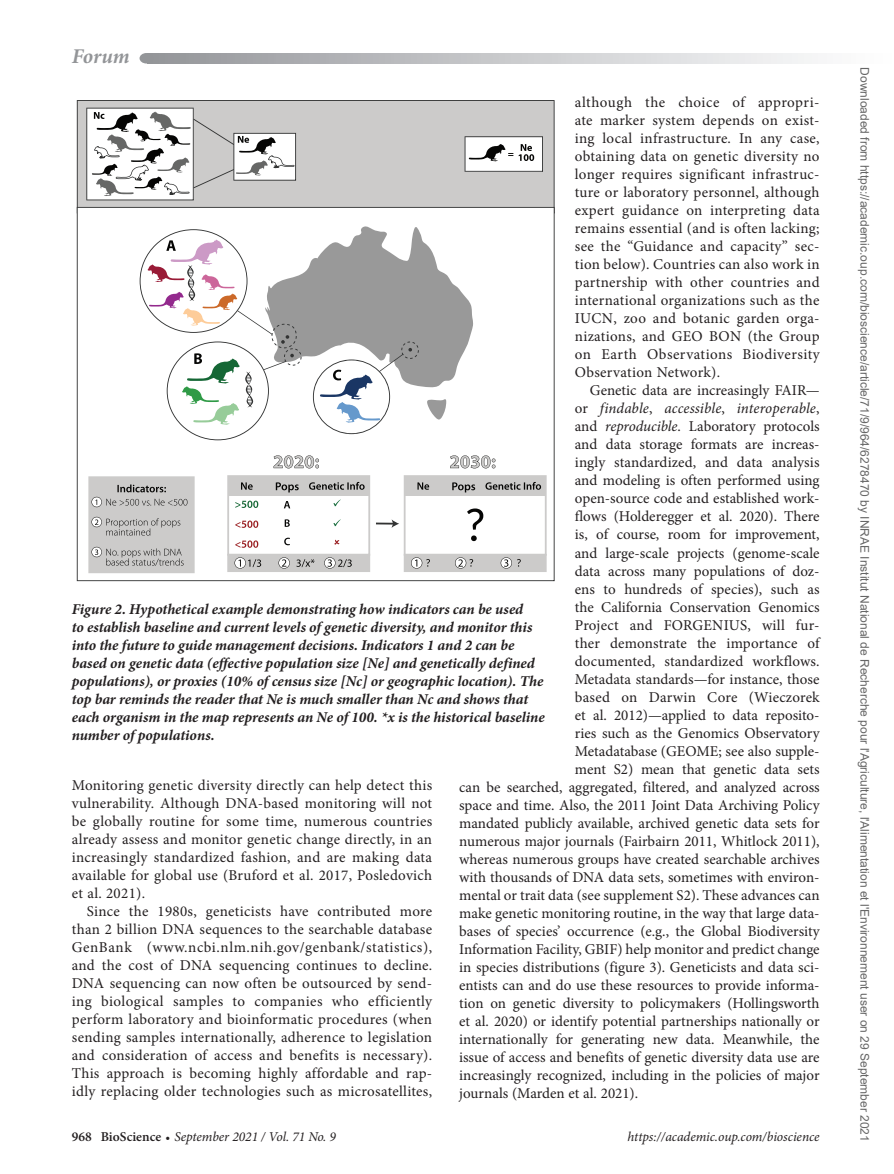
<style>
.page{position:relative;width:894px;height:1174px;background:#fff}
.page>*{position:absolute;margin:0;border:0;box-sizing:border-box;transform-origin:0 0}
.t1{font:italic 700 21px "Minion Pro";letter-spacing:-.005em;color:#939598}
.Para{font:15px/18px "Minion Pro";color:#231f20;text-align:justify}
.FigCaption{font:italic 700 15px/18px "Minion Pro";letter-spacing:-.005em;color:#231f20}
.Para-2{font:italic 15px "Minion Pro";letter-spacing:.005em;color:#231f20}
.t2{font:italic 13.5px "Minion Pro";letter-spacing:-.005em;color:#231f20}
.t3{font:12px "Arial";color:#666}
.s1{font-style:normal}
.s2{font-style:italic}
.s3{font-weight:600;font-style:normal}
.s4{font-weight:600;font-style:normal;font-size:12px}
</style>
<div class="page">
<svg style="left:149px;top:53px;width:663px;height:11px;background:#c5c6c8"></svg>
<div style="left:139px;top:53px;width:14px;height:11px;background:#939598;border-radius:50%"></div>
<div style="left:77px;top:100px;width:477px;height:107px;background:#cccbca"></div>
<svg style="left:77px;top:207px;width:477px;height:374px"></svg>
<svg style="left:139px;top:226px;width:334px;height:214px"></svg>
<svg style="left:464px;top:136px;width:78px;height:36px"></svg>
<svg style="left:273px;top:455px;width:46px;height:13px"></svg>
<svg style="left:450px;top:455px;width:45px;height:13px"></svg>
<svg style="left:88px;top:476px;width:106px;height:97px;background:#c0bfbe"></svg>
<svg style="left:227px;top:475px;width:143px;height:97px"></svg>
<svg style="left:376px;top:475px;width:170px;height:97px"></svg>
<svg style="left:86px;top:108px;width:210px;height:92px"></svg>
<h1 class="t1" style="left:72px;top:41px;width:59px">Forum</h1>
<p class="Para" style="left:574px;top:94px;width:246px">although the choice of appropri&shy;ate marker system depends on exist&shy;ing local infrastructure. In any case, obtaining data on genetic diversity no longer requires significant infrastruc&shy;ture or laboratory personnel, although expert guidance on interpreting data remains essential (and is often lacking; see the “Guidance and capacity” sec&shy;tion below). Countries can also work in partnership with other countries and international organizations such as the IUCN, zoo and botanic garden orga&shy;nizations, and GEO BON (the Group on Earth Observations Biodiversity Observation Network).</p>
<p class="Para" style="left:589px;top:382px;width:231px">Genetic data are increasingly FAIR—</p>
<p class="Para-2" style="left:574px;top:398px;width:246px"><span class="s1">or</span> findable<span class="s1">,</span> accessible<span class="s1">,</span> interoperable<span class="s1">,</span></p>
<p class="Para" style="left:574px;top:418px;width:246px">and <span class="s2">reproducible</span>. Laboratory protocols</p>
<p class="Para" style="left:574px;top:436px;width:246px">and data storage formats are increas-</p>
<p class="Para" style="left:574px;top:454px;width:246px">ingly standardized, and data analysis</p>
<p class="Para" style="left:574px;top:472px;width:246px">and modeling is often performed using</p>
<p class="Para" style="left:574px;top:490px;width:246px">open-source code and established work-</p>
<p class="Para" style="left:574px;top:508px;width:246px">flows (Holderegger et al. 2020). There</p>
<p class="Para" style="left:574px;top:526px;width:246px">is, of course, room for improvement,</p>
<p class="Para" style="left:574px;top:544px;width:246px">and large-scale projects (genome-scale</p>
<p class="Para" style="left:574px;top:562px;width:246px">data across many populations of doz-</p>
<p class="Para" style="left:574px;top:580px;width:246px">ens to hundreds of species), such as</p>
<p class="Para" style="left:574px;top:598px;width:246px">the California Conservation Genomics</p>
<p class="Para" style="left:574px;top:616px;width:246px">Project and FORGENIUS, will fur-</p>
<p class="Para" style="left:574px;top:634px;width:246px">ther demonstrate the importance of</p>
<p class="Para" style="left:574px;top:652px;width:246px">documented, standardized workflows.</p>
<p class="Para" style="left:574px;top:670px;width:246px">Metadata standards—for instance, those</p>
<p class="Para" style="left:574px;top:688px;width:246px">based on Darwin Core (Wieczorek</p>
<p class="Para" style="left:574px;top:706px;width:246px">et al. 2012)—applied to data reposito-</p>
<p class="Para" style="left:574px;top:724px;width:246px">ries such as the Genomics Observatory</p>
<p class="Para" style="left:574px;top:742px;width:246px">Metadatabase (GEOME; see also supple-</p>
<p class="Para" style="left:574px;top:760px;width:246px">ment S2) mean that genetic data sets</p>
<p class="Para" style="left:459px;top:778px;width:362px">can be searched, aggregated, filtered, and analyzed across</p>
<p class="Para" style="left:459px;top:796px;width:362px">space and time. Also, the 2011 Joint Data Archiving Policy</p>
<p class="Para" style="left:459px;top:814px;width:361px">mandated publicly available, archived genetic data sets for</p>
<p class="Para" style="left:459px;top:832px;width:362px">numerous major journals (Fairbairn 2011, Whitlock 2011),</p>
<p class="Para" style="left:459px;top:850px;width:361px">whereas numerous groups have created searchable archives</p>
<p class="Para" style="left:459px;top:868px;width:362px">with thousands of DNA data sets, sometimes with environ-</p>
<p class="Para" style="left:459px;top:886px;width:361px">mental or trait data (see supplement S2). These advances can</p>
<p class="Para" style="left:459px;top:904px;width:362px">make genetic monitoring routine, in the way that large data-</p>
<p class="Para" style="left:459px;top:922px;width:361px">bases of species’ occurrence (e.g., the Global Biodiversity</p>
<p class="Para" style="left:459px;top:940px;width:362px">Information Facility, GBIF) help monitor and predict change</p>
<p class="Para" style="left:459px;top:958px;width:362px">in species distributions (figure 3). Geneticists and data sci-</p>
<p class="Para" style="left:459px;top:976px;width:362px">entists can and do use these resources to provide informa-</p>
<p class="Para" style="left:459px;top:994px;width:362px">tion on genetic diversity to policymakers (Hollingsworth</p>
<p class="Para" style="left:459px;top:1012px;width:362px">et al. 2020) or identify potential partnerships nationally or</p>
<p class="Para" style="left:459px;top:1030px;width:361px">internationally for generating new data. Meanwhile, the</p>
<p class="Para" style="left:459px;top:1048px;width:361px">issue of access and benefits of genetic diversity data use are</p>
<p class="Para" style="left:459px;top:1066px;width:361px">increasingly recognized, including in the policies of major</p>
<p class="Para" style="left:459px;top:1084px;width:180px">journals (Marden et al. 2021).</p>
<p class="FigCaption" style="left:72px;top:600px;width:474px">Figure 2. Hypothetical example demonstrating how indicators can be used<br>to establish baseline and current levels of genetic diversity, and monitor this into the future to guide management decisions. Indicators 1 and 2 can be based on genetic data (effective population size [Ne] and genetically defined populations), or proxies (10% of census size [Nc] or geographic location). The top bar reminds the reader that Ne is much smaller than Nc and shows that each organism in the map represents an Ne of 100. *x is the historical baseline number of populations.</p>
<h2 class="Para" style="left:72px;top:776px;width:362px">Monitoring genetic diversity directly can help detect this vulnerability. Although DNA-based monitoring will not be globally routine for some time, numerous countries already assess and monitor genetic change directly, in an increasingly standardized fashion, and are making data available for global use (Bruford et al. 2017, Posledovich et al. 2021).</h2>
<p class="Para" style="left:72px;top:902px;width:362px;text-indent:15px">Since the 1980s, geneticists have contributed more than 2 billion DNA sequences to the searchable database GenBank (www.ncbi.nlm.nih.gov/genbank/statistics), and the cost of DNA sequencing continues to decline.<br>DNA sequencing can now often be outsourced by send&shy;ing biological samples to companies who efficiently perform laboratory and bioinformatic procedures (when sending samples internationally, adherence to legislation and consideration of access and benefits is necessary).<br>This approach is becoming highly affordable and rap&shy;idly replacing older technologies such as microsatellites,</p>
<p class="t2" style="left:72px;top:1127px;width:265px"><span class="s3">968 BioScience</span> <span class="s4">•</span> September 2021 / Vol. 71 No. 9</p>
<p class="t2" style="left:627px;top:1127px;width:193px">https://academic.oup.com/bioscience</p>
<p class="t3" style="left:868px;top:67px;width:1076px;rotate:90deg">Downloaded from https://academic.oup.com/bioscience/article/71/9/964/6278470 by INRAE Institut National de Recherche pour l'Agriculture, l'Alimentation et l'Environnement user on 29 September 2021</p>
</div>
